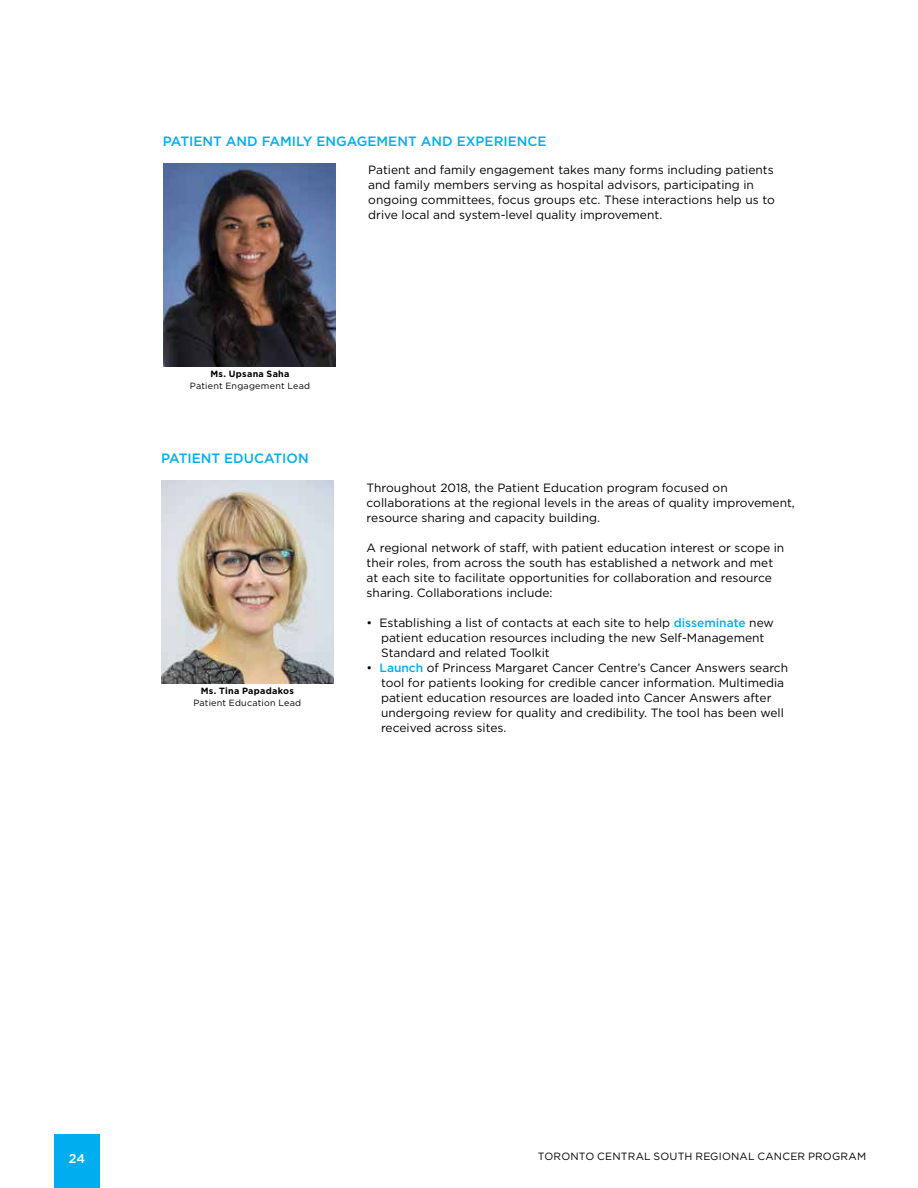
<style>
.page{position:relative;width:918px;height:1188px;background:#fff}
.page>*{position:absolute;margin:0;border:0;box-sizing:border-box;transform-origin:0 0}
.t1{font:500 13.5px "Gotham";color:#00aeef}
.t2{font:500 12.75px "Gotham";color:#fff}
.t3{font:12px/15px "Gotham";color:#000}
.t4{font:10.5px "Gotham";letter-spacing:.015em;color:#000}
.t5{font:9px "Gotham";letter-spacing:.025em;color:#000}
.t6{font:700 9px "Gotham";letter-spacing:.03em;color:#000}
.s1{font-weight:500;color:#00aeef}
</style>
<div class="page">
<div style="left:54px;top:1134px;width:45px;height:54px;background:#00aeef"></div>
<img style="left:161px;top:481px;width:173px;height:203px">
<img style="left:163px;top:163px;width:172px;height:203px">
<p class="t1" style="left:163px;top:133px;width:385px">PATIENT AND FAMILY ENGAGEMENT AND EXPERIENCE</p>
<p class="t3" style="left:368px;top:162px;width:408px">Patient and family engagement takes many forms including patients and family members serving as hospital advisors, participating in ongoing committees, focus groups etc. These interactions help us to drive local and system-level quality improvement.</p>
<p class="t6" style="left:211px;top:369px;width:81px">Ms. Upsana Saha</p>
<p class="t5" style="left:190px;top:381px;width:122px">Patient Engagement Lead</p>
<p class="t1" style="left:161px;top:451px;width:149px">PATIENT EDUCATION</p>
<p class="t6" style="left:201px;top:686px;width:95px">Ms. Tina Papadakos</p>
<p class="t5" style="left:193px;top:698px;width:109px">Patient Education Lead</p>
<p class="t3" style="left:367px;top:480px;width:430px">Throughout 2018, the Patient Education program focused on collaborations at the regional levels in the areas of quality improvement, resource sharing and capacity building.</p>
<p class="t3" style="left:367px;top:540px;width:419px">A regional network of staff, with patient education interest or scope in their roles, from across the south has established a network and met at each site to facilitate opportunities for collaboration and resource sharing. Collaborations include:</p>
<p class="t3" style="left:381px;top:615px;width:394px;text-indent:-14px">• Establishing a list of contacts at each site to help <span class="s1">disseminate</span> new patient education resources including the new Self-Management<br>Standard and related Toolkit</p>
<p class="t3" style="left:381px;top:660px;width:409px;text-indent:-14px">• <span class="s1">Launch</span> of Princess Margaret Cancer Centre’s Cancer Answers search tool for patients looking for credible cancer information. Multimedia patient education resources are loaded into Cancer Answers after undergoing review for quality and credibility. The tool has been well received across sites.</p>
<p class="t2" style="left:69px;top:1150px;width:18px">24</p>
<p class="t4" style="left:538px;top:1151px;width:330px">TORONTO CENTRAL SOUTH REGIONAL CANCER PROGRAM</p>
</div>
